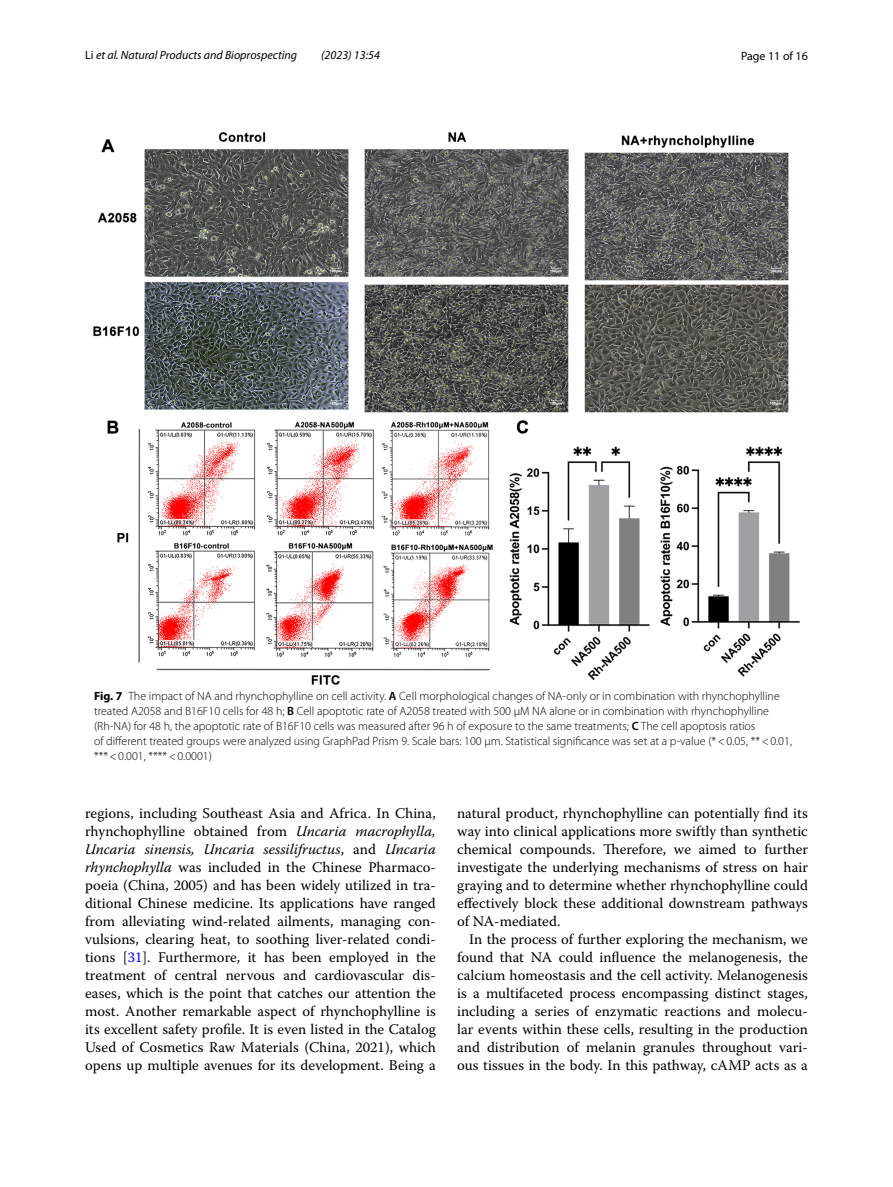
<style>
.page{position:relative;width:893px;height:1187px;background:#fff}
.page>*{position:absolute;margin:0;border:0;box-sizing:border-box;transform-origin:0 0}
.t1{font:14.7px/18px "Warnock Pro";color:#000;text-align:justify}
.t2{font:300 12px/15px "Myriad Pro";color:#000}
.t3{font:italic 12px "Myriad Pro";color:#000}
.t4{font:12px "Myriad Pro";color:#000}
.s1{font-style:normal}
.s2{font-weight:700}
.s3{font-weight:600}
.s4{font-style:italic}
.s5{color:#00f}
</style>
<div class="page">
<img style="left:94px;top:133px;width:705px;height:551px">
<p class="t3" style="left:85px;top:48px;width:214px"><span class="s1">Li</span> et al. Natural Products and Bioprospecting</p>
<p class="t3" style="left:321px;top:48px;width:60px">(2023) 13:54</p>
<p class="t4" style="left:741px;top:48px;width:68px">Page 11 of 16</p>
<p class="t2" style="left:94px;top:688px;width:699px"><span class="s2">Fig. 7</span> The impact of NA and rhynchophylline on cell activity. <span class="s3">A</span> Cell morphological changes of NA-only or in combination with rhynchophylline treated A2058 and B16F10 cells for 48 h; <span class="s3">B</span> Cell apoptotic rate of A2058 treated with 500 µM NA alone or in combination with rhynchophylline (Rh-NA) for 48 h, the apoptotic rate of B16F10 cells was measured after 96 h of exposure to the same treatments; <span class="s3">C</span> The cell apoptosis ratios<br>of different treated groups were analyzed using GraphPad Prism 9. Scale bars: 100 µm. Statistical significance was set at a p-value (*&lt;0.05, **&lt;0.01, ***&lt;0.001, ****&lt;0.0001)</p>
<p class="t1" style="left:85px;top:803px;width:352px">regions, including Southeast Asia and Africa. In China, rhynchophylline obtained from <span class="s4">Uncaria macrophylla, Uncaria sinensis, Uncaria sessilifructus</span>, and <span class="s4">Uncaria rhynchophylla</span> was included in the Chinese Pharmaco&shy;poeia (China, 2005) and has been widely utilized in tra&shy;ditional Chinese medicine. Its applications have ranged from alleviating wind-related ailments, managing con&shy;vulsions, clearing heat, to soothing liver-related condi&shy;tions [<span class="s5">31</span>]. Furthermore, it has been employed in the treatment of central nervous and cardiovascular dis&shy;eases, which is the point that catches our attention the most. Another remarkable aspect of rhynchophylline is its excellent safety profile. It is even listed in the Catalog Used of Cosmetics Raw Materials (China, 2021), which opens up multiple avenues for its development. Being a</p>
<p class="t1" style="left:457px;top:803px;width:352px">natural product, rhynchophylline can potentially find its way into clinical applications more swiftly than synthetic chemical compounds. Therefore, we aimed to further investigate the underlying mechanisms of stress on hair graying and to determine whether rhynchophylline could effectively block these additional downstream pathways of NA-mediated.</p>
<p class="t1" style="left:457px;top:929px;width:352px;text-indent:12px">In the process of further exploring the mechanism, we found that NA could influence the melanogenesis, the calcium homeostasis and the cell activity. Melanogenesis is a multifaceted process encompassing distinct stages, including a series of enzymatic reactions and molecu&shy;lar events within these cells, resulting in the production and distribution of melanin granules throughout vari&shy;ous tissues in the body. In this pathway, cAMP acts as a</p>
</div>
